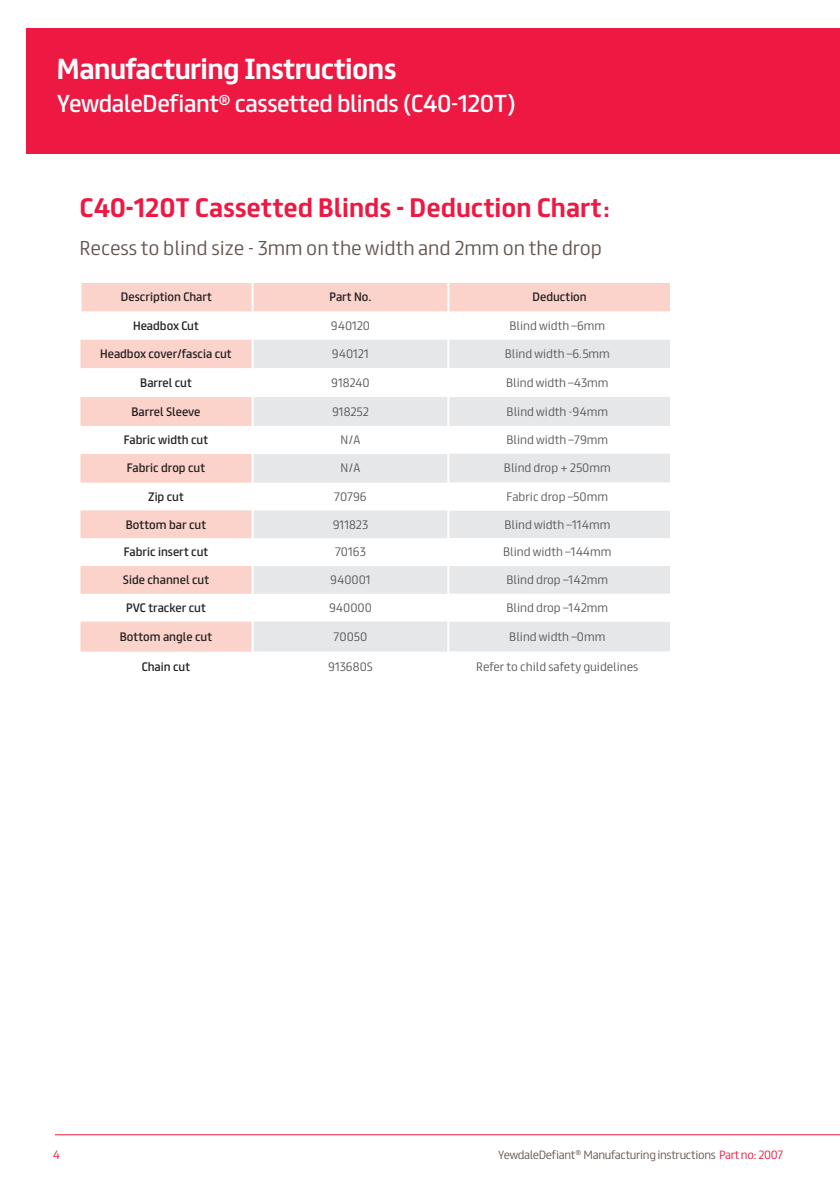
<style>
.page{position:relative;width:840px;height:1191px;background:#fff}
.page>*{position:absolute;margin:0;border:0;box-sizing:border-box;transform-origin:0 0}
.t1{font:700 26px "FS Truman";letter-spacing:-.02em;color:#fff}
.t2{font:700 24px "FS Truman";color:#ed1943}
.t3{font:22px "FS Truman";letter-spacing:-.02em;color:#fff}
.t4{font:300 18px "FS Truman";color:#635550}
.body_figures{font:300 11px "FS Truman";color:#57585a}
.table_titles{font:11px "FS Truman";color:#231f20}
.t5{font:300 10.8px "FS Truman";letter-spacing:-.03em;color:#635550}
.t6{font:300 10.8px "FS Truman";color:#ed1943}
.s1{color:#ed1943}
</style>
<div class="page">
<hr style="left:55px;top:1134px;width:784px;height:1px;background:#ed1943">
<div style="left:27px;top:29px;width:812px;height:125px;background:#ed1943"></div>
<svg style="left:80px;top:283px;width:589px;height:368px;fill:#fbd3ca"></svg>
<svg style="left:253px;top:340px;width:416px;height:311px;fill:#e6e7e9"></svg>
<div style="left:80px;top:426px;width:172px;height:28px;background:#fff"></div>
<div style="left:252px;top:426px;width:196px;height:28px;background:#fff"></div>
<svg style="left:449px;top:482px;width:220px;height:170px"></svg>
<hr style="left:251px;top:311px;width:2px;height:29px;background:#fff">
<hr style="left:447px;top:311px;width:2px;height:29px;background:#fff">
<hr style="left:251px;top:340px;width:2px;height:28px;background:#fff">
<hr style="left:447px;top:340px;width:2px;height:28px;background:#fff">
<hr style="left:251px;top:368px;width:2px;height:29px;background:#fff">
<hr style="left:447px;top:368px;width:2px;height:29px;background:#fff">
<hr style="left:251px;top:397px;width:2px;height:29px;background:#fff">
<hr style="left:447px;top:397px;width:2px;height:29px;background:#fff">
<hr style="left:447px;top:426px;width:2px;height:28px;background:#fff">
<hr style="left:251px;top:454px;width:2px;height:28px;background:#fff">
<hr style="left:447px;top:454px;width:2px;height:28px;background:#fff">
<hr style="left:251px;top:482px;width:2px;height:28px;background:#fff">
<hr style="left:447px;top:482px;width:2px;height:28px;background:#fff">
<hr style="left:251px;top:510px;width:2px;height:28px;background:#fff">
<hr style="left:447px;top:510px;width:2px;height:28px;background:#fff">
<hr style="left:251px;top:538px;width:2px;height:28px;background:#fff">
<hr style="left:447px;top:538px;width:2px;height:28px;background:#fff">
<hr style="left:251px;top:566px;width:2px;height:28px;background:#fff">
<hr style="left:447px;top:566px;width:2px;height:28px;background:#fff">
<hr style="left:251px;top:594px;width:2px;height:27px;background:#fff">
<hr style="left:447px;top:594px;width:2px;height:27px;background:#fff">
<hr style="left:251px;top:621px;width:2px;height:30px;background:#fff">
<hr style="left:447px;top:621px;width:2px;height:30px;background:#fff">
<hr style="left:79px;top:283px;width:2px;height:28px;background:#fff">
<hr style="left:251px;top:283px;width:2px;height:28px;background:#fff">
<hr style="left:447px;top:283px;width:2px;height:28px;background:#fff">
<p class="t1" style="left:57px;top:46px;width:341px">Manufacturing Instructions</p>
<p class="t3" style="left:57px;top:85px;width:460px">YewdaleDefiant<sup>®</sup> cassetted blinds (C40-120T)</p>
<p class="t2" style="left:79px;top:187px;width:530px">C40-120T Cassetted Blinds - Deduction Chart:</p>
<p class="t4" style="left:79px;top:232px;width:524px">Recess to blind size - 3mm on the width and 2mm on the drop</p>
<p class="table_titles" style="left:121px;top:288px;width:92px">Description Chart</p>
<p class="table_titles" style="left:329px;top:288px;width:43px">Part No.</p>
<p class="table_titles" style="left:532px;top:288px;width:56px">Deduction</p>
<p class="table_titles" style="left:133px;top:316px;width:67px">Headbox Cut</p>
<p class="body_figures" style="left:331px;top:316px;width:41px">940120</p>
<p class="body_figures" style="left:509px;top:316px;width:97px">Blind width –6mm</p>
<p class="table_titles" style="left:100px;top:344px;width:133px">Headbox cover/fascia cut</p>
<p class="body_figures" style="left:332px;top:344px;width:38px">940121</p>
<p class="body_figures" style="left:504px;top:344px;width:107px">Blind width –6.5mm</p>
<p class="table_titles" style="left:140px;top:373px;width:53px">Barrel cut</p>
<p class="body_figures" style="left:331px;top:373px;width:40px">918240</p>
<p class="body_figures" style="left:506px;top:373px;width:104px">Blind width –43mm</p>
<p class="table_titles" style="left:131px;top:402px;width:71px">Barrel Sleeve</p>
<p class="body_figures" style="left:332px;top:402px;width:38px">918252</p>
<p class="body_figures" style="left:506px;top:402px;width:103px">Blind width -94mm</p>
<p class="table_titles" style="left:124px;top:430px;width:86px">Fabric width cut</p>
<p class="body_figures" style="left:340px;top:430px;width:21px">N/A</p>
<p class="body_figures" style="left:506px;top:430px;width:103px">Blind width –79mm</p>
<p class="table_titles" style="left:127px;top:458px;width:80px">Fabric drop cut</p>
<p class="body_figures" style="left:340px;top:458px;width:21px">N/A</p>
<p class="body_figures" style="left:503px;top:458px;width:108px">Blind drop + 250mm</p>
<p class="table_titles" style="left:148px;top:487px;width:37px">Zip cut</p>
<p class="body_figures" style="left:334px;top:487px;width:34px">70796</p>
<p class="body_figures" style="left:506px;top:487px;width:103px">Fabric drop –50mm</p>
<p class="table_titles" style="left:126px;top:515px;width:82px">Bottom bar cut</p>
<p class="body_figures" style="left:332px;top:515px;width:37px">911823</p>
<p class="body_figures" style="left:504px;top:515px;width:107px">Blind width –114mm</p>
<p class="table_titles" style="left:124px;top:542px;width:86px">Fabric insert cut</p>
<p class="body_figures" style="left:335px;top:542px;width:32px">70163</p>
<p class="body_figures" style="left:503px;top:542px;width:110px">Blind width –144mm</p>
<p class="table_titles" style="left:123px;top:570px;width:88px">Side channel cut</p>
<p class="body_figures" style="left:330px;top:570px;width:42px">940001</p>
<p class="body_figures" style="left:506px;top:570px;width:103px">Blind drop –142mm</p>
<p class="table_titles" style="left:126px;top:598px;width:81px">PVC tracker cut</p>
<p class="body_figures" style="left:329px;top:598px;width:44px">940000</p>
<p class="body_figures" style="left:506px;top:598px;width:103px">Blind drop –142mm</p>
<p class="table_titles" style="left:120px;top:627px;width:94px">Bottom angle cut</p>
<p class="body_figures" style="left:333px;top:627px;width:35px">70050</p>
<p class="body_figures" style="left:509px;top:627px;width:97px">Blind width –0mm</p>
<p class="table_titles" style="left:142px;top:657px;width:50px">Chain cut</p>
<p class="body_figures" style="left:328px;top:657px;width:46px">913680S</p>
<p class="body_figures" style="left:476px;top:657px;width:163px">Refer to child safety guidelines</p>
<p class="t6" style="left:53px;top:1145px;width:9px">4</p>
<p class="t5" style="left:498px;top:1145px;width:286px">YewdaleDefiant<sup>®</sup> Manufacturing instructions <span class="s1">Part no: 2007</span></p>
</div>
